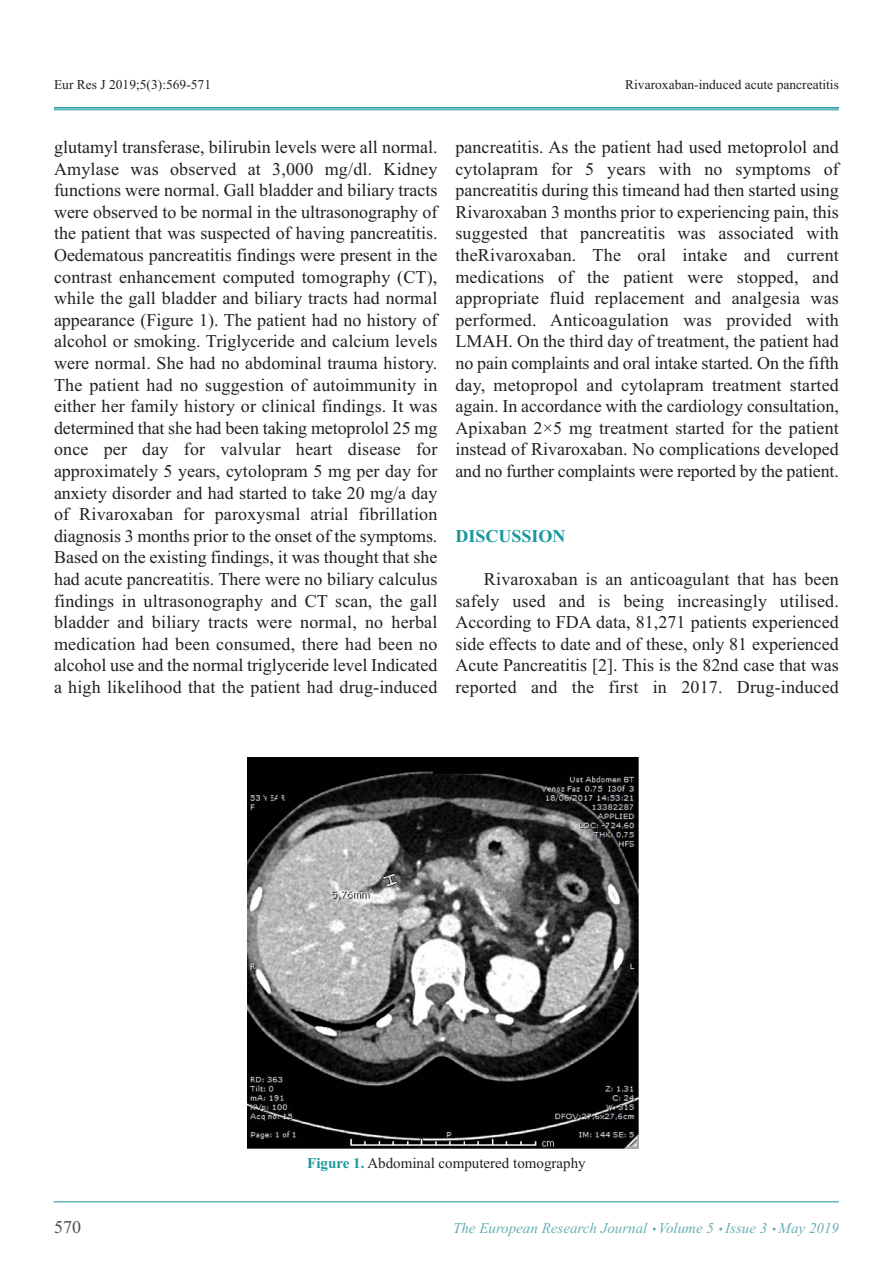
<style>
.page{position:relative;width:893px;height:1263px;background:#fff}
.page>*{position:absolute;margin:0;border:0;box-sizing:border-box;transform-origin:0 0}
.t1{font:18px/21.6px "Times New Roman";letter-spacing:.01em;color:#231f20;text-align:justify}
.t2{font:700 18px "Times New Roman";color:#18979e}
.t3{font:18px "Times New Roman";color:#4d4d4d}
.t4{font:italic 15px "Times New Roman";color:#67afb5}
.t5{font:15px "Times New Roman";color:#231f20}
.t6{font:13.5px "Times New Roman";color:#231f20}
.s1{font-weight:700;color:#18979e}
</style>
<div class="page">
<hr style="left:54px;top:1201px;width:785px;height:1px;background:#18979e">
<hr style="left:54px;top:107px;width:785px;height:2px;background:#18979e">
<hr style="left:54px;top:110px;width:785px;height:1px;background:#18979e">
<img style="left:248px;top:757px;width:391px;height:391px">
<p class="t6" style="left:54px;top:77px;width:159px">Eur Res J 2019;5(3):569-571</p>
<p class="t6" style="left:625px;top:77px;width:215px">Rivaroxaban-induced acute pancreatitis</p>
<p class="t1" style="left:54px;top:136px;width:385px">glutamyl transferase, bilirubin levels were all normal.<br>Amylase was observed at 3,000 mg/dl. Kidney functions were normal. Gall bladder and biliary tracts were observed to be normal in the ultrasonography of the patient that was suspected of having pancreatitis.<br>Oedematous pancreatitis findings were present in the contrast enhancement computed tomography (CT), while the gall bladder and biliary tracts had normal appearance (Figure 1). The patient had no history of alcohol or smoking. Triglyceride and calcium levels were normal. She had no abdominal trauma history.<br>The patient had no suggestion of autoimmunity in either her family history or clinical findings. It was determined that she had been taking metoprolol 25 mg once per day for valvular heart disease for approximately 5 years, cytolopram 5 mg per day for anxiety disorder and had started to take 20 mg/a day of Rivaroxaban for paroxysmal atrial fibrillation diagnosis 3 months prior to the onset of the symptoms.<br>Based on the existing findings, it was thought that she had acute pancreatitis. There were no biliary calculus findings in ultrasonography and CT scan, the gall bladder and biliary tracts were normal, no herbal medication had been consumed, there had been no alcohol use and the normal triglyceride level Indicated a high likelihood that the patient had drug-induced</p>
<p class="t1" style="left:455px;top:136px;width:385px">pancreatitis. As the patient had used metoprolol and cytolapram for 5 years with no symptoms of pancreatitis during this timeand had then started using Rivaroxaban 3 months prior to experiencing pain, this suggested that pancreatitis was associated with theRivaroxaban. The oral intake and current medications of the patient were stopped, and appropriate fluid replacement and analgesia was performed. Anticoagulation was provided with LMAH. On the third day of treatment, the patient had no pain complaints and oral intake started. On the fifth day, metopropol and cytolapram treatment started again. In accordance with the cardiology consultation, Apixaban 2×5 mg treatment started for the patient instead of Rivaroxaban. No complications developed and no further complaints were reported by the patient.</p>
<p class="t2" style="left:455px;top:525px;width:112px">DISCUSSION</p>
<p class="t1" style="left:455px;top:568px;width:385px;text-indent:28px">Rivaroxaban is an anticoagulant that has been safely used and is being increasingly utilised.<br>According to FDA data, 81,271 patients experienced side effects to date and of these, only 81 experienced Acute Pancreatitis [2]. This is the 82nd case that was reported and the first in 2017. Drug-induced</p>
<p class="t5" style="left:307px;top:1154px;width:280px"><span class="s1">Figure 1.</span> Abdominal computered tomography</p>
<p class="t3" style="left:54px;top:1217px;width:28px">570</p>
<p class="t4" style="left:453px;top:1219px;width:387px">The European Research Journal Volume 5 Issue 3 May 2019</p>
</div>
